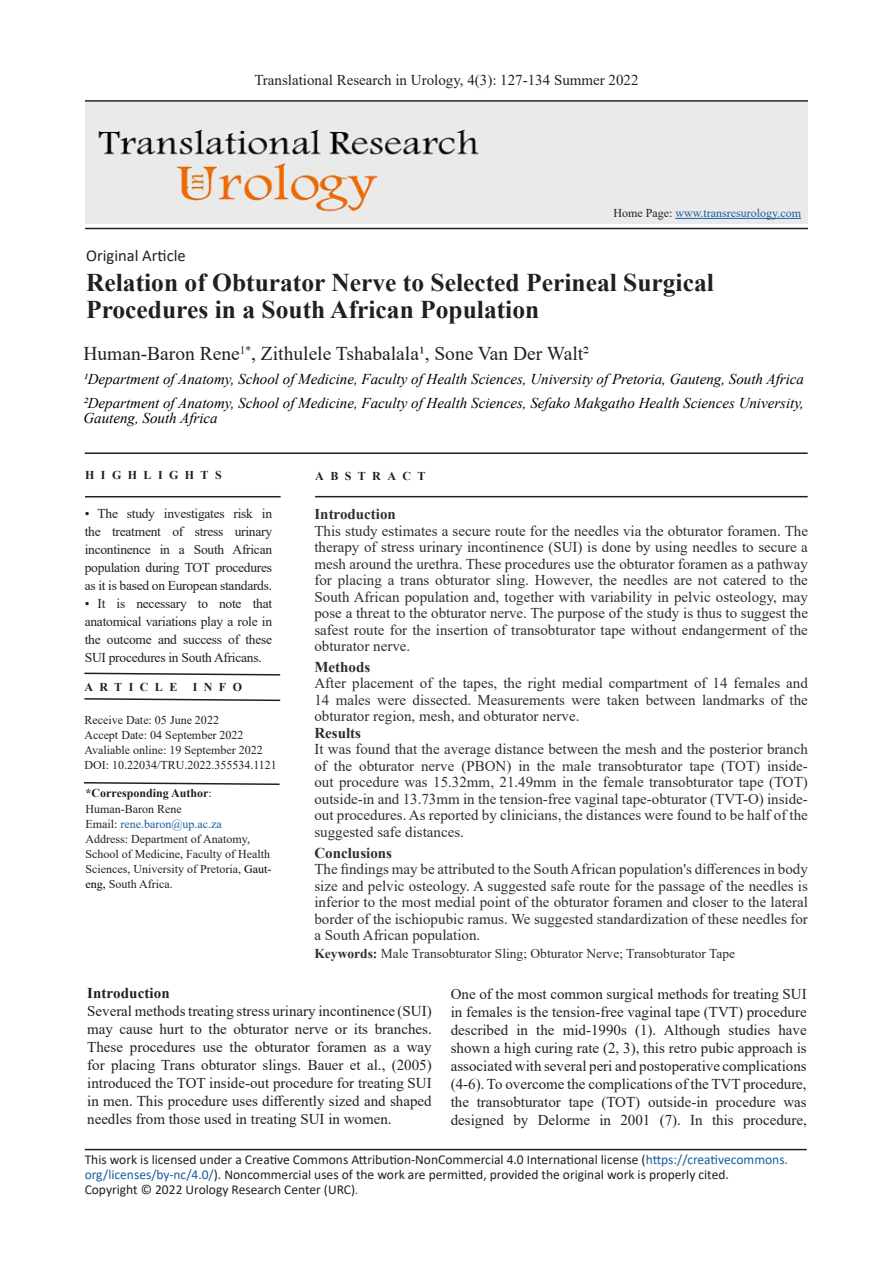
<style>
.page{position:relative;width:893px;height:1263px;background:#fff}
.page>*{position:absolute;margin:0;border:0;box-sizing:border-box;transform-origin:0 0}
.Title_Article{font:700 25.5px/27px "Times New Roman";color:#231f20}
.t1{font:19.5px "Times New Roman";color:#231f20}
.Title_Article-2{font:16.5px "Calibri";color:#231f20}
.main-text{font:15px/16.5px "Times New Roman";color:#2e2e2e;text-align:justify}
.header_of_context{font:15px/18px "Times New Roman";color:#231f20;text-align:justify}
.t2{font:italic 15px/15px "Times New Roman";color:#000}
.main-text-2{font:700 15px "Times New Roman";color:#2e2e2e}
.header_of_context-2{font:700 15px "Times New Roman";letter-spacing:.005em;color:#231f20}
.t3{font:13.5px/15px "Calibri";color:#231f20}
.t4{font:13.5px/18px "Times New Roman";letter-spacing:-.02em;color:#231f20;text-align:justify}
.main-text-3{font:13.5px "Times New Roman";color:#2e2e2e}
.t5{font:12px/15px "Times New Roman";color:#231f20}
.t6{font:12px "Times New Roman";color:#175d9e}
.t7{font:700 12px "Times New Roman";letter-spacing:.535em;color:#231f20}
.t8{font:700 12px "Times New Roman";color:#231f20}
.s1{color:#231f20}
.s2{font-weight:700}
.s3{font-weight:400}
.s4{color:#000}
.s5{color:#175d9e}
.s6{font-family:"Times New Roman";font-size:12px}
</style>
<div class="page">
<hr style="left:85px;top:228px;width:723px;height:1px;background:#231f20">
<hr style="left:85px;top:100px;width:723px;height:2px;background:#231f20">
<img style="left:85px;top:103px;width:723px;height:120px">
<hr style="left:675px;top:218px;width:126px;height:1px;background:#175d9e">
<hr style="left:85px;top:496px;width:196px;height:1px;background:#231f20">
<hr style="left:315px;top:496px;width:493px;height:1px;background:#231f20">
<hr style="left:85px;top:452px;width:723px;height:2px;background:#231f20">
<svg style="left:84px;top:698px;width:197px;height:4px"></svg>
<svg style="left:84px;top:672px;width:197px;height:4px"></svg>
<hr style="left:85px;top:1149px;width:722px;height:1px;background:#231f20">
<svg style="left:84px;top:782px;width:196px;height:3px"></svg>
<p class="header_of_context" style="left:254px;top:71px;width:386px">Translational Research in Urology, 4(3): 127-134 Summer 2022</p>
<p class="Title_Article-2" style="left:86px;top:244px;width:101px">Original Article</p>
<p class="t6" style="left:613px;top:205px;width:189px"><span class="s1">Home Page:</span> www.transresurology.com</p>
<p class="Title_Article" style="left:86px;top:268px;width:629px">Relation of Obturator Nerve to Selected Perineal Surgical<br>Procedures in a South African Population</p>
<p class="t1" style="left:83px;top:340px;width:507px">Human-Baron Rene<sup>1*</sup>, Zithulele Tshabalala1, Sone Van Der Walt2</p>
<p class="t2" style="left:83px;top:371px;width:722px">1Department of Anatomy, School of Medicine, Faculty of Health Sciences, University of Pretoria, Gauteng, South Africa</p>
<p class="t2" style="left:83px;top:395px;width:722px">2Department of Anatomy, School of Medicine, Faculty of Health Sciences, Sefako Makgatho Health Sciences University,<br>Gauteng, South Africa</p>
<p class="t7" style="left:85px;top:466px;width:138px">HIGHLIGHTS</p>
<p class="t7" style="left:315px;top:467px;width:112px">ABSTRACT</p>
<p class="t4" style="left:85px;top:504px;width:189px">• The study investigates risk in the treatment of stress urinary incontinence in a South African population during TOT procedures as it is based on European standards.</p>
<p class="t4" style="left:85px;top:594px;width:189px">• It is necessary to note that anatomical variations play a role in the outcome and success of these SUI procedures in South Africans.</p>
<p class="t7" style="left:85px;top:678px;width:94px">ARTICLE</p>
<p class="t7" style="left:193px;top:678px;width:51px">INFO</p>
<p class="main-text-2" style="left:314px;top:503px;width:83px">Introduction</p>
<p class="main-text" style="left:314px;top:522px;width:495px">This study estimates a secure route for the needles via the obturator foramen. The therapy of stress urinary incontinence (SUI) is done by using needles to secure a mesh around the urethra. These procedures use the obturator foramen as a pathway for placing a trans obturator sling. However, the needles are not catered to the South African population and, together with variability in pelvic osteology, may pose a threat to the obturator nerve. The purpose of the study is thus to suggest the safest route for the insertion of transobturator tape without endangerment of the obturator nerve.</p>
<p class="main-text-2" style="left:314px;top:656px;width:57px">Methods</p>
<p class="main-text" style="left:314px;top:675px;width:495px">After placement of the tapes, the right medial compartment of 14 females and 14 males were dissected. Measurements were taken between landmarks of the obturator region, mesh, and obturator nerve.</p>
<p class="main-text-2" style="left:314px;top:722px;width:48px">Results</p>
<p class="main-text" style="left:314px;top:741px;width:495px">It was found that the average distance between the mesh and the posterior branch of the obturator nerve (PBON) in the male transobturator tape (TOT) inside&shy;out procedure was 15.32mm, 21.49mm in the female transobturator tape (TOT) outside-in and 13.73mm in the tension-free vaginal tape-obturator (TVT-O) inside&shy;out procedures. As reported by clinicians, the distances were found to be half of the suggested safe distances.</p>
<p class="main-text-2" style="left:314px;top:842px;width:79px">Conclusions</p>
<p class="main-text" style="left:314px;top:860px;width:495px">The findings may be attributed to the South African population's differences in body size and pelvic osteology. A suggested safe route for the passage of the needles is inferior to the most medial point of the obturator foramen and closer to the lateral border of the ischiopubic ramus. We suggested standardization of these needles for a South African population.</p>
<p class="main-text-3" style="left:314px;top:944px;width:422px"><span class="s2">Keywords:</span> Male Transobturator Sling; Obturator Nerve; Transobturator Tape</p>
<p class="t5" style="left:84px;top:712px;width:136px">Receive Date: 05 June 2022</p>
<p class="t5" style="left:84px;top:727px;width:161px">Accept Date: 04 September 2022</p>
<p class="t5" style="left:84px;top:742px;width:180px">Avaliable online: 19 September 2022</p>
<p class="t5" style="left:84px;top:757px;width:194px">DOI: 10.22034/TRU.2022.355534.1121</p>
<p class="t8" style="left:86px;top:784px;width:128px">*Corresponding Author<span class="s3">:</span></p>
<p class="t5" style="left:86px;top:801px;width:98px">Human-Baron Rene</p>
<p class="t6" style="left:86px;top:815px;width:138px"><span class="s1">Email:</span> rene.baron@up.ac.za</p>
<p class="t5" style="left:86px;top:831px;width:187px">Address: Department of Anatomy,<br>School of Medicine, Faculty of Health<br>Sciences, University of Pretoria, <span class="s4">Gaut&shy;eng,</span> South Africa.</p>
<p class="header_of_context-2" style="left:87px;top:982px;width:84px">Introduction</p>
<p class="header_of_context" style="left:87px;top:1002px;width:346px">Several methods treating stress urinary incontinence (SUI) may cause hurt to the obturator nerve or its branches.<br>These procedures use the obturator foramen as a way for placing Trans obturator slings. Bauer et al., (2005) introduced the TOT inside-out procedure for treating SUI in men. This procedure uses differently sized and shaped needles from those used in treating SUI in women.</p>
<p class="header_of_context" style="left:451px;top:984px;width:357px">One of the most common surgical methods for treating SUI in females is the tension-free vaginal tape (TVT) procedure described in the mid-1990s (1). Although studies have shown a high curing rate (2, 3), this retro pubic approach is associated with several peri and postoperative complications (4-6). To overcome the complications of the TVT procedure, the transobturator tape (TOT) outside-in procedure was designed by Delorme in 2001 (7). In this procedure,</p>
<p class="t3" style="left:85px;top:1151px;width:705px">This work is licensed under a Creative Commons Attribution-NonCommercial 4.0 International license (<span class="s5">https://creativecommons. org/licenses/by-nc/4.0/</span>). Noncommercial uses of the work are permitted, provided the original work is properly cited.</p>
<p class="t3" style="left:85px;top:1181px;width:275px">Copyright © 2022 Urology Research Center (URC)<span class="s6">.</span></p>
</div>
